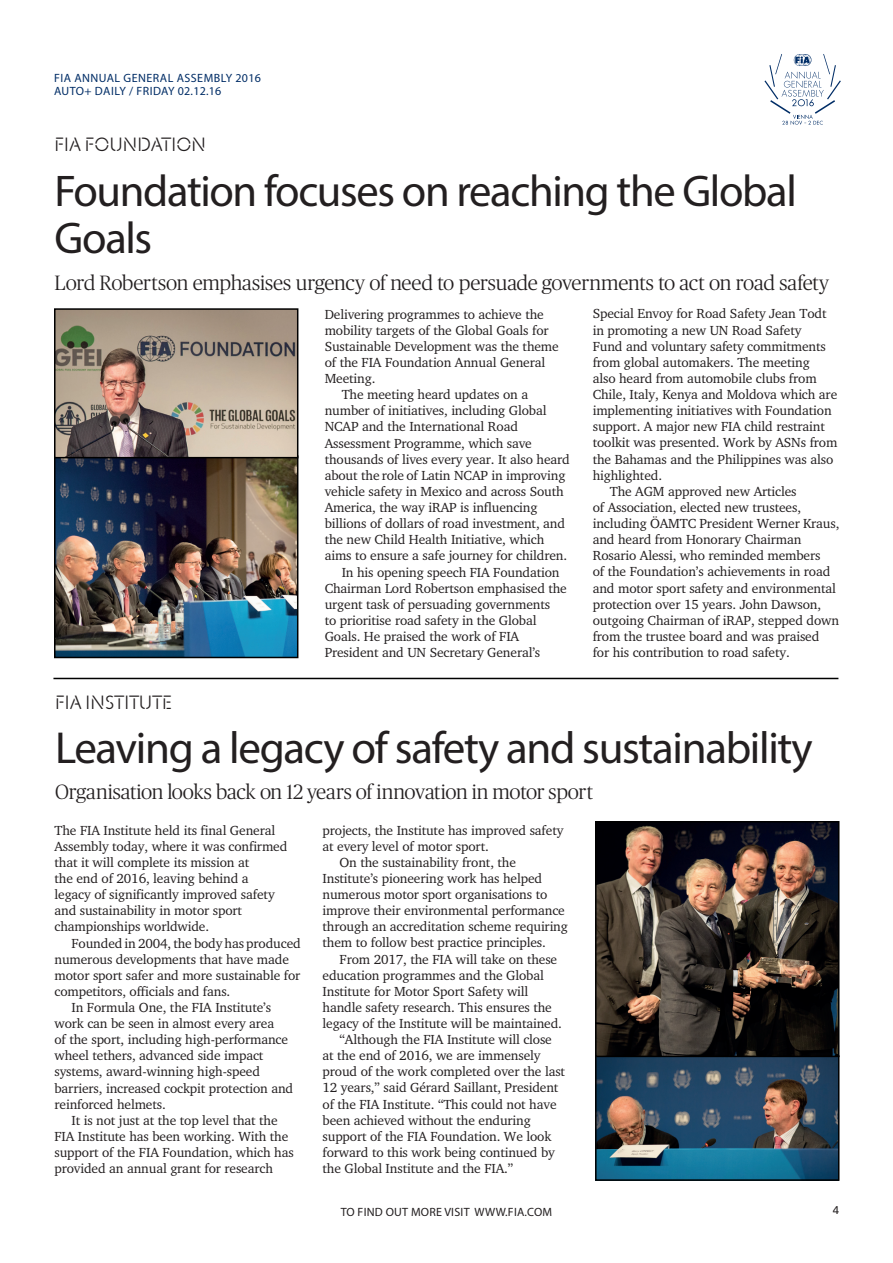
<style>
.page{position:relative;width:893px;height:1263px;background:#fff}
.page>*{position:absolute;margin:0;border:0;box-sizing:border-box;transform-origin:0 0}
.t1{font:45px "Myriad Pro";letter-spacing:-.03em;color:#231f20}
.t2{font:44.55px/47px "Myriad Pro";letter-spacing:-.03em;color:#231f20}
.t3{font:300 20.7px "Publico";letter-spacing:-.01em;color:#231f20}
.t4{font:300 19.5px "Jigsaw Stencil";letter-spacing:.01em;color:#231f20}
.t5{font:13.5px/16px "Charter Itc T";letter-spacing:-.01em;color:#231f20}
.t6{font:12px/13px "Myriad Pro";letter-spacing:.04em;color:#002d66}
.t7{font:12px "Myriad Pro";letter-spacing:.02em;color:#231f20}
.t8{font:11.25px "Univers";color:#231f20}
</style>
<div class="page">
<svg style="left:764px;top:54px;width:77px;height:71px"></svg>
<hr style="left:53px;top:678px;width:785px;height:1px;background:#000">
<img style="left:598px;top:824px;width:238px;height:354px">
<div style="left:595px;top:1055px;width:244px;height:126px;border:2px solid #000"></div>
<img style="left:57px;top:458px;width:238px;height:197px">
<div style="left:54px;top:455px;width:244px;height:203px;border:2px solid #000"></div>
<div style="left:595px;top:821px;width:244px;height:236px;border:2px solid #000"></div>
<img style="left:57px;top:311px;width:238px;height:144px">
<div style="left:54px;top:308px;width:244px;height:150px;border:2px solid #000"></div>
<p class="t6" style="left:54px;top:71px;width:208px">FIA ANNUAL GENERAL ASSEMBLY 2016<br>AUTO+ DAILY / FRIDAY 02.12.16</p>
<h3 class="t4" style="left:55px;top:133px;width:153px">FIA FOUNDATION</h3>
<h2 class="t2" style="left:55px;top:166px;width:744px">Foundation focuses on reaching the Global<br>Goals</h2>
<h3 class="t3" style="left:55px;top:269px;width:776px">Lord Robertson emphasises urgency of need to persuade governments to act on road safety</h3>
<h3 class="t4" style="left:55px;top:691px;width:118px">FIA INSTITUTE</h3>
<p class="t5" style="left:325px;top:306px;width:221px">Delivering programmes to achieve the</p>
<p class="t5" style="left:325px;top:322px;width:225px">mobility targets of the Global Goals for</p>
<p class="t5" style="left:325px;top:338px;width:236px">Sustainable Development was the theme</p>
<p class="t5" style="left:325px;top:354px;width:222px">of the FIA Foundation Annual General</p>
<p class="t5" style="left:325px;top:370px;width:52px">Meeting.</p>
<p class="t5" style="left:342px;top:386px;width:188px">The meeting heard updates on a</p>
<p class="t5" style="left:325px;top:402px;width:223px">number of initiatives, including Global</p>
<p class="t5" style="left:325px;top:418px;width:195px">NCAP and the International Road</p>
<p class="t5" style="left:325px;top:435px;width:209px">Assessment Programme, which save</p>
<p class="t5" style="left:325px;top:451px;width:247px">thousands of lives every year. It also heard</p>
<p class="t5" style="left:325px;top:467px;width:242px">about the role of Latin NCAP in improving</p>
<p class="t5" style="left:325px;top:483px;width:241px">vehicle safety in Mexico and across South</p>
<p class="t5" style="left:325px;top:499px;width:214px">America, the way iRAP is influencing</p>
<p class="t5" style="left:325px;top:515px;width:242px">billions of dollars of road investment, and</p>
<p class="t5" style="left:325px;top:531px;width:221px">the new Child Health Initiative, which</p>
<p class="t5" style="left:325px;top:547px;width:244px">aims to ensure a safe journey for children.</p>
<p class="t5" style="left:342px;top:564px;width:219px">In his opening speech FIA Foundation</p>
<p class="t5" style="left:325px;top:580px;width:244px">Chairman Lord Robertson emphasised the</p>
<p class="t5" style="left:325px;top:596px;width:227px">urgent task of persuading governments</p>
<p class="t5" style="left:325px;top:612px;width:213px">to prioritise road safety in the Global</p>
<p class="t5" style="left:325px;top:628px;width:196px">Goals. He praised the work of FIA</p>
<p class="t5" style="left:325px;top:644px;width:217px">President and UN Secretary General’s</p>
<p class="t5" style="left:593px;top:305px;width:235px">Special Envoy for Road Safety Jean Todt</p>
<p class="t5" style="left:593px;top:322px;width:210px">in promoting a new UN Road Safety</p>
<p class="t5" style="left:593px;top:338px;width:235px">Fund and voluntary safety commitments</p>
<p class="t5" style="left:593px;top:354px;width:218px">from global automakers. The meeting</p>
<p class="t5" style="left:593px;top:370px;width:225px">also heard from automobile clubs from</p>
<p class="t5" style="left:593px;top:386px;width:246px">Chile, Italy, Kenya and Moldova which are</p>
<p class="t5" style="left:593px;top:402px;width:240px">implementing initiatives with Foundation</p>
<p class="t5" style="left:593px;top:418px;width:234px">support. A major new FIA child restraint</p>
<p class="t5" style="left:593px;top:434px;width:246px">toolkit was presented. Work by ASNs from</p>
<p class="t5" style="left:593px;top:451px;width:242px">the Bahamas and the Philippines was also</p>
<p class="t5" style="left:593px;top:467px;width:71px">highlighted.</p>
<p class="t5" style="left:610px;top:483px;width:188px">The AGM approved new Articles</p>
<p class="t5" style="left:593px;top:499px;width:210px">of Association, elected new trustees,</p>
<p class="t5" style="left:593px;top:515px;width:248px">including ÖAMTC President Werner Kraus,</p>
<p class="t5" style="left:593px;top:531px;width:210px">and heard from Honorary Chairman</p>
<p class="t5" style="left:593px;top:547px;width:229px">Rosario Alessi, who reminded members</p>
<p class="t5" style="left:593px;top:563px;width:239px">of the Foundation’s achievements in road</p>
<p class="t5" style="left:593px;top:580px;width:245px">and motor sport safety and environmental</p>
<p class="t5" style="left:593px;top:596px;width:230px">protection over 15 years. John Dawson,</p>
<p class="t5" style="left:593px;top:612px;width:248px">outgoing Chairman of iRAP, stepped down</p>
<p class="t5" style="left:593px;top:628px;width:228px">from the trustee board and was praised</p>
<p class="t5" style="left:593px;top:644px;width:199px">for his contribution to road safety.</p>
<h1 class="t1" style="left:55px;top:720px;width:759px">Leaving a legacy of safety and sustainability</h1>
<h3 class="t3" style="left:55px;top:778px;width:539px">Organisation looks back on 12 years of innovation in motor sport</h3>
<p class="t5" style="left:55px;top:822px;width:234px">The FIA Institute held its final General Assembly today, where it was confirmed that it will complete its mission at<br>the end of 2016, leaving behind a legacy of significantly improved safety and sustainability in motor sport championships worldwide.</p>
<p class="t5" style="left:72px;top:934px;width:231px">Founded in 2004, the body has produced</p>
<p class="t5" style="left:55px;top:951px;width:236px">numerous developments that have made</p>
<p class="t5" style="left:55px;top:967px;width:247px">motor sport safer and more sustainable for</p>
<p class="t5" style="left:55px;top:983px;width:177px">competitors, officials and fans.</p>
<p class="t5" style="left:72px;top:999px;width:201px">In Formula One, the FIA Institute’s</p>
<p class="t5" style="left:55px;top:1015px;width:221px">work can be seen in almost every area</p>
<p class="t5" style="left:55px;top:1031px;width:235px">of the sport, including high-performance</p>
<p class="t5" style="left:55px;top:1047px;width:210px">wheel tethers, advanced side impact</p>
<p class="t5" style="left:55px;top:1063px;width:207px">systems, award-winning high-speed</p>
<p class="t5" style="left:55px;top:1080px;width:240px">barriers, increased cockpit protection and</p>
<p class="t5" style="left:55px;top:1096px;width:113px">reinforced helmets.</p>
<p class="t5" style="left:72px;top:1112px;width:208px">It is not just at the top level that the</p>
<p class="t5" style="left:55px;top:1128px;width:235px">FIA Institute has been working. With the</p>
<p class="t5" style="left:55px;top:1144px;width:241px">support of the FIA Foundation, which has</p>
<p class="t5" style="left:55px;top:1160px;width:220px">provided an annual grant for research</p>
<p class="t5" style="left:323px;top:821px;width:242px">projects, the Institute has improved safety</p>
<p class="t5" style="left:323px;top:838px;width:168px">at every level of motor sport.</p>
<p class="t5" style="left:340px;top:854px;width:178px">On the sustainability front, the</p>
<p class="t5" style="left:323px;top:870px;width:221px">Institute’s pioneering work has helped</p>
<p class="t5" style="left:323px;top:886px;width:226px">numerous motor sport organisations to</p>
<p class="t5" style="left:323px;top:902px;width:244px">improve their environmental performance</p>
<p class="t5" style="left:323px;top:918px;width:247px">through an accreditation scheme requiring</p>
<p class="t5" style="left:323px;top:934px;width:225px">them to follow best practice principles.</p>
<p class="t5" style="left:340px;top:950px;width:219px">From 2017, the FIA will take on these</p>
<p class="t5" style="left:323px;top:967px;width:223px">education programmes and the Global</p>
<p class="t5" style="left:323px;top:983px;width:207px">Institute for Motor Sport Safety will</p>
<p class="t5" style="left:323px;top:999px;width:231px">handle safety research. This ensures the</p>
<p class="t5" style="left:323px;top:1015px;width:241px">legacy of the Institute will be maintained.</p>
<p class="t5" style="left:340px;top:1031px;width:214px">“Although the FIA Institute will close</p>
<p class="t5" style="left:323px;top:1047px;width:219px">at the end of 2016, we are immensely</p>
<p class="t5" style="left:323px;top:1063px;width:244px">proud of the work completed over the last</p>
<p class="t5" style="left:323px;top:1079px;width:237px">12 years,” said Gérard Saillant, President</p>
<p class="t5" style="left:323px;top:1096px;width:236px">of the FIA Institute. “This could not have</p>
<p class="t5" style="left:323px;top:1112px;width:210px">been achieved without the enduring</p>
<p class="t5" style="left:323px;top:1128px;width:230px">support of the FIA Foundation. We look</p>
<p class="t5" style="left:323px;top:1144px;width:234px">forward to this work being continued by</p>
<p class="t5" style="left:323px;top:1160px;width:192px">the Global Institute and the FIA.”</p>
<p class="t7" style="left:341px;top:1205px;width:213px">TO FIND OUT MORE VISIT WWW.FIA.COM</p>
<p class="t8" style="left:833px;top:1204px;width:8px">4</p>
</div>
